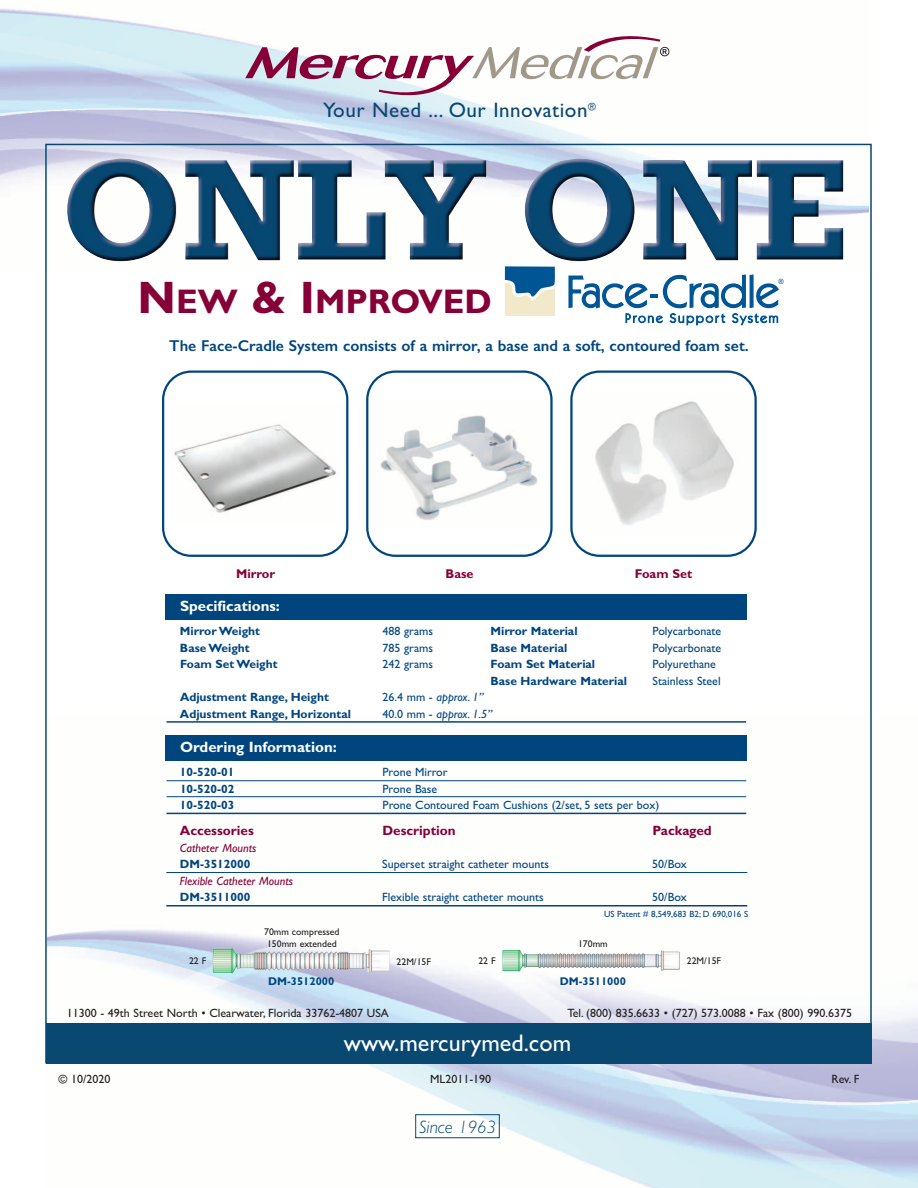
<style>
.page{position:relative;width:918px;height:1188px;background:#fff}
.page>*{position:absolute;margin:0;border:0;box-sizing:border-box;transform-origin:0 0}
.t1{font:700 34.2px "Gill Sans";color:#860037}
.t2{font:24px "Gill Sans";color:#fff}
.t3{font:21px "Gill Sans";letter-spacing:.025em;color:#094871}
.t4{font:italic 300 18px "Gill Sans";color:#094871}
.t5{font:600 15.75px "Gill Sans";color:#01457f}
.t6{font:700 15px "Gill Sans";color:#fff}
.t7{font:700 13.5px "Gill Sans";color:#860037}
.t8{font:700 12.75px "Gill Sans";color:#860037}
.t9{font:12px "Gill Sans";color:#01457f}
.t10{font:700 12px "Gill Sans";color:#01457f}
.t11{font:12px "Gill Sans";color:#231f20}
.t12{font:italic 12px "Gill Sans";color:#860037}
.t13{font:italic 12px "Gill Sans";color:#01457f}
.t14{font:700 11.25px "Gill Sans";color:#01457f}
.t15{font:9.75px/11.7px "Gill Sans";color:#231f20}
.t16{font:9px "Gill Sans";color:#01457f}
.t17{font:7.2px "Arial";color:#005595}
.s1{font-size:45.6px}
.s2{font-style:normal}
</style>
<div class="page">
<img style="left:48px;top:721px;width:870px;height:467px">
<img style="left:66px;top:158px;width:777px;height:104px">
<svg style="left:245px;top:36px;width:424px;height:59px"></svg>
<div style="left:46px;top:1023px;width:825px;height:41px;background:#094871"></div>
<div style="left:416px;top:1114px;width:84px;height:24px;border:1px solid #094871"></div>
<div style="left:165px;top:735px;width:582px;height:25px;background:#01457f"></div>
<hr style="left:166px;top:780px;width:580px;height:1px;background:#01457f">
<hr style="left:166px;top:796px;width:580px;height:1px;background:#01457f">
<hr style="left:166px;top:813px;width:580px;height:1px;background:#01457f">
<div style="left:165px;top:594px;width:582px;height:25px;background:#01457f"></div>
<hr style="left:166px;top:721px;width:580px;height:2px;background:#01457f">
<svg style="left:162px;top:370px;width:186px;height:187px"></svg>
<svg style="left:366px;top:370px;width:187px;height:187px"></svg>
<svg style="left:570px;top:370px;width:187px;height:187px"></svg>
<hr style="left:166px;top:872px;width:581px;height:1px;background:#01457f">
<hr style="left:166px;top:905px;width:581px;height:2px;background:#01457f">
<img style="left:502px;top:949px;width:178px;height:23px">
<img style="left:231px;top:948px;width:159px;height:26px">
<svg style="left:568px;top:274px;width:211px;height:52px"></svg>
<svg style="left:505px;top:266px;width:50px;height:50px;background:#86a8b7"></svg>
<h3 class="t3" style="left:323px;top:103px;width:274px">Your Need ... Our Innovation<sup>®</sup></h3>
<h1 class="t1" style="left:137px;top:290px;width:356px"><span class="s1">N</span>EW <span class="s1">&amp; I</span>MPROVED</h1>
<h3 class="t5" style="left:169px;top:337px;width:581px">The Face-Cradle System consists of a mirror, a base and a soft, contoured foam set.</h3>
<p class="t17" style="left:778px;top:277px;width:7px">®</p>
<p class="t8" style="left:236px;top:570px;width:41px">Mirror</p>
<p class="t8" style="left:445px;top:570px;width:30px">Base</p>
<p class="t8" style="left:635px;top:570px;width:59px">Foam Set</p>
<p class="t6" style="left:180px;top:601px;width:101px">Specifications:</p>
<p class="t10" style="left:180px;top:627px;width:82px">Mirror Weight</p>
<p class="t9" style="left:382px;top:627px;width:52px">488 grams</p>
<p class="t10" style="left:490px;top:627px;width:89px">Mirror Material</p>
<p class="t9" style="left:653px;top:627px;width:70px">Polycarbonate</p>
<p class="t10" style="left:180px;top:643px;width:71px">Base Weight</p>
<p class="t9" style="left:382px;top:643px;width:52px">785 grams</p>
<p class="t10" style="left:490px;top:643px;width:78px">Base Material</p>
<p class="t9" style="left:653px;top:643px;width:70px">Polycarbonate</p>
<p class="t10" style="left:180px;top:660px;width:99px">Foam Set Weight</p>
<p class="t9" style="left:382px;top:660px;width:52px">242 grams</p>
<p class="t10" style="left:490px;top:660px;width:106px">Foam Set Material</p>
<p class="t9" style="left:653px;top:660px;width:65px">Polyurethane</p>
<p class="t10" style="left:490px;top:676px;width:138px">Base Hardware Material</p>
<p class="t9" style="left:653px;top:676px;width:70px">Stainless Steel</p>
<p class="t10" style="left:180px;top:693px;width:150px">Adjustment Range, Height</p>
<p class="t13" style="left:382px;top:690px;width:103px"><span class="s2">26.4 mm -</span> approx. 1”</p>
<p class="t10" style="left:180px;top:709px;width:173px">Adjustment Range, Horizontal</p>
<p class="t13" style="left:382px;top:706px;width:111px"><span class="s2">40.0 mm -</span> approx. 1.5”</p>
<p class="t6" style="left:180px;top:742px;width:158px">Ordering Information:</p>
<p class="t10" style="left:180px;top:768px;width:56px">10-520-01</p>
<p class="t9" style="left:382px;top:768px;width:67px">Prone Mirror</p>
<p class="t10" style="left:180px;top:784px;width:56px">10-520-02</p>
<p class="t9" style="left:382px;top:784px;width:56px">Prone Base</p>
<p class="t10" style="left:180px;top:801px;width:56px">10-520-03</p>
<p class="t9" style="left:383px;top:801px;width:278px">Prone Contoured Foam Cushions (2/set, 5 sets per box)</p>
<p class="t7" style="left:180px;top:826px;width:75px">Accessories</p>
<p class="t7" style="left:382px;top:826px;width:75px">Description</p>
<p class="t7" style="left:653px;top:826px;width:61px">Packaged</p>
<p class="t12" style="left:180px;top:841px;width:78px">Catheter Mounts</p>
<p class="t10" style="left:180px;top:860px;width:72px">DM-3512000</p>
<p class="t9" style="left:382px;top:860px;width:168px">Superset straight catheter mounts</p>
<p class="t9" style="left:652px;top:860px;width:36px">50/Box</p>
<p class="t12" style="left:180px;top:874px;width:115px">Flexible Catheter Mounts</p>
<p class="t10" style="left:180px;top:893px;width:72px">DM-3511000</p>
<p class="t9" style="left:382px;top:893px;width:163px">Flexible straight catheter mounts</p>
<p class="t9" style="left:652px;top:893px;width:36px">50/Box</p>
<p class="t15" style="left:264px;top:927px;width:77px">70mm compressed<br>150mm extended</p>
<p class="t15" style="left:189px;top:956px;width:19px">22 F</p>
<p class="t15" style="left:397px;top:957px;width:36px">22M/15F</p>
<p class="t14" style="left:268px;top:978px;width:68px">DM-3512000</p>
<p class="t16" style="left:604px;top:911px;width:146px">US Patent # 8,549,683 B2; D 690,016 S</p>
<p class="t15" style="left:578px;top:939px;width:31px">170mm</p>
<p class="t15" style="left:478px;top:956px;width:19px">22 F</p>
<p class="t15" style="left:687px;top:956px;width:36px">22M/15F</p>
<p class="t14" style="left:560px;top:977px;width:68px">DM-3511000</p>
<p class="t11" style="left:67px;top:1009px;width:324px">11300 - 49th Street North • Clearwater, Florida 33762-4807 USA</p>
<p class="t11" style="left:567px;top:1009px;width:286px">Tel. (800) 835.6633 • (727) 573.0088 • Fax (800) 990.6375</p>
<h2 class="t2" style="left:344px;top:1034px;width:229px">www.mercurymed.com</h2>
<p class="t11" style="left:59px;top:1075px;width:53px">© 10/2020</p>
<p class="t11" style="left:430px;top:1075px;width:63px">ML2011-190</p>
<p class="t11" style="left:831px;top:1075px;width:30px">Rev. F</p>
<h3 class="t4" style="left:419px;top:1120px;width:78px">Since 1963</h3>
</div>
